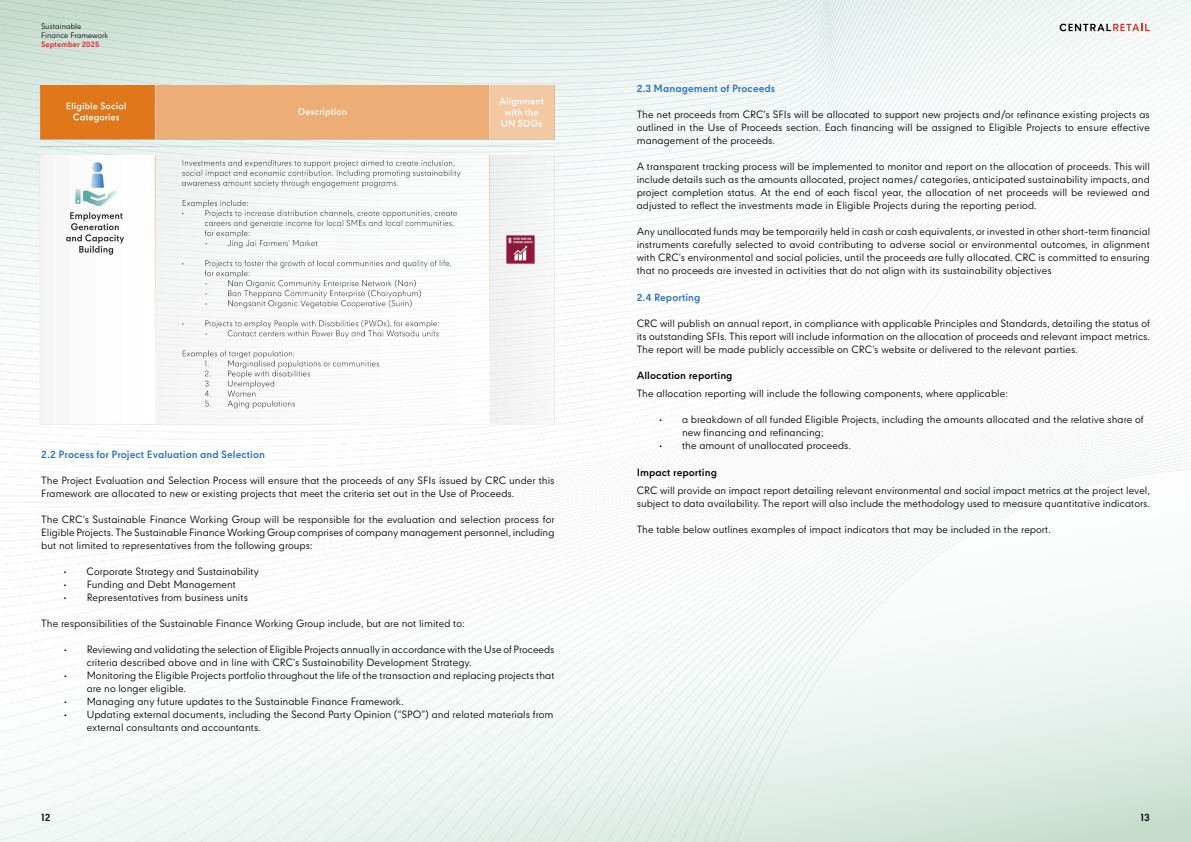
<style>
.page{position:relative;width:1191px;height:842px;background:#fff}
.page>*{position:absolute;margin:0;border:0;box-sizing:border-box;transform-origin:0 0}
.t1{font:10px/13px "CPN";color:#000}
.t2{font:700 10px "CPN";color:#256ec3}
.t3{font:700 10px "CPN";color:#000}
.t4{font:7.5px/9px "CPN";color:#000}
.t5{font:700 7.5px "CPN";color:#ed1d24}
</style>
<div class="page">
<img style="left:0;top:0;width:1191px;height:842px">
<img style="left:0;top:85px;width:595px;height:61px">
<img style="left:0;top:155px;width:595px;height:270px">
<svg style="left:1059px;top:24px;width:90px;height:7px"></svg>
<p class="t4" style="left:41px;top:23px;width:69px">Sustainable<br>Finance Framework</p>
<p class="t5" style="left:41px;top:40px;width:60px">September 2025</p>
<p class="t2" style="left:41px;top:449px;width:225px">2.2 Process for Project Evaluation and Selection</p>
<p class="t1" style="left:41px;top:475px;width:515px">The Project Evaluation and Selection Process will ensure that the proceeds of any SFIs issued by CRC under this<br>Framework are allocated to new or existing projects that meet the criteria set out in the Use of Proceeds.</p>
<p class="t1" style="left:41px;top:514px;width:515px;text-align:justify">The CRC’s Sustainable Finance Working Group will be responsible for the evaluation and selection process for Eligible Projects. The Sustainable Finance Working Group comprises of company management personnel, including but not limited to representatives from the following groups:</p>
<p class="t1" style="left:64px;top:566px;width:196px">• Corporate Strategy and Sustainability</p>
<p class="t1" style="left:64px;top:579px;width:174px">• Funding and Debt Management</p>
<p class="t1" style="left:64px;top:592px;width:185px">• Representatives from business units</p>
<p class="t1" style="left:41px;top:618px;width:425px">The responsibilities of the Sustainable Finance Working Group include, but are not limited to:</p>
<p class="t1" style="left:87px;top:644px;width:469px;text-indent:-23px">• Reviewing and validating the selection of Eligible Projects annually in accordance with the Use of Proceeds criteria described above and in line with CRC’s Sustainability Development Strategy.</p>
<p class="t1" style="left:87px;top:670px;width:469px;text-indent:-23px">• Monitoring the Eligible Projects portfolio throughout the life of the transaction and replacing projects that are no longer eligible.</p>
<p class="t1" style="left:64px;top:696px;width:341px">• Managing any future updates to the Sustainable Finance Framework.</p>
<p class="t1" style="left:87px;top:709px;width:468px;text-indent:-23px">• Updating external documents, including the Second Party Opinion (“SPO”) and related materials from external consultants and accountants.</p>
<p class="t2" style="left:636px;top:83px;width:140px">2.3 Management of Proceeds</p>
<p class="t1" style="left:636px;top:109px;width:515px;text-align:justify">The net proceeds from CRC’s SFIs will be allocated to support new projects and/or refinance existing projects as outlined in the Use of Proceeds section. Each financing will be assigned to Eligible Projects to ensure effective management of the proceeds.</p>
<p class="t1" style="left:636px;top:161px;width:515px;text-align:justify">A transparent tracking process will be implemented to monitor and report on the allocation of proceeds. This will include details such as the amounts allocated, project names/ categories, anticipated sustainability impacts, and project completion status. At the end of each fiscal year, the allocation of net proceeds will be reviewed and adjusted to reflect the investments made in Eligible Projects during the reporting period.</p>
<p class="t1" style="left:636px;top:226px;width:515px;text-align:justify">Any unallocated funds may be temporarily held in cash or cash equivalents, or invested in other short-term financial instruments carefully selected to avoid contributing to adverse social or environmental outcomes, in alignment with CRC’s environmental and social policies, until the proceeds are fully allocated. CRC is committed to ensuring that no proceeds are invested in activities that do not align with its sustainability objectives</p>
<p class="t2" style="left:636px;top:292px;width:65px">2.4 Reporting</p>
<p class="t1" style="left:636px;top:318px;width:515px;text-align:justify">CRC will publish an annual report, in compliance with applicable Principles and Standards, detailing the status of its outstanding SFIs. This report will include information on the allocation of proceeds and relevant impact metrics.<br>The report will be made publicly accessible on CRC’s website or delivered to the relevant parties.</p>
<p class="t3" style="left:636px;top:370px;width:97px">Allocation reporting</p>
<p class="t1" style="left:636px;top:388px;width:373px">The allocation reporting will include the following components, where applicable:</p>
<p class="t1" style="left:682px;top:414px;width:463px;text-indent:-23px">• a breakdown of all funded Eligible Projects, including the amounts allocated and the relative share of new financing and refinancing;</p>
<p class="t1" style="left:659px;top:440px;width:193px">• the amount of unallocated proceeds.</p>
<p class="t3" style="left:636px;top:466px;width:82px">Impact reporting</p>
<p class="t1" style="left:636px;top:484px;width:515px">CRC will provide an impact report detailing relevant environmental and social impact metrics at the project level, subject to data availability. The report will also include the methodology used to measure quantitative indicators.</p>
<p class="t1" style="left:636px;top:523px;width:416px">The table below outlines examples of impact indicators that may be included in the report.</p>
<p class="t3" style="left:41px;top:812px;width:11px">12</p>
<p class="t3" style="left:1140px;top:812px;width:11px">13</p>
</div>
